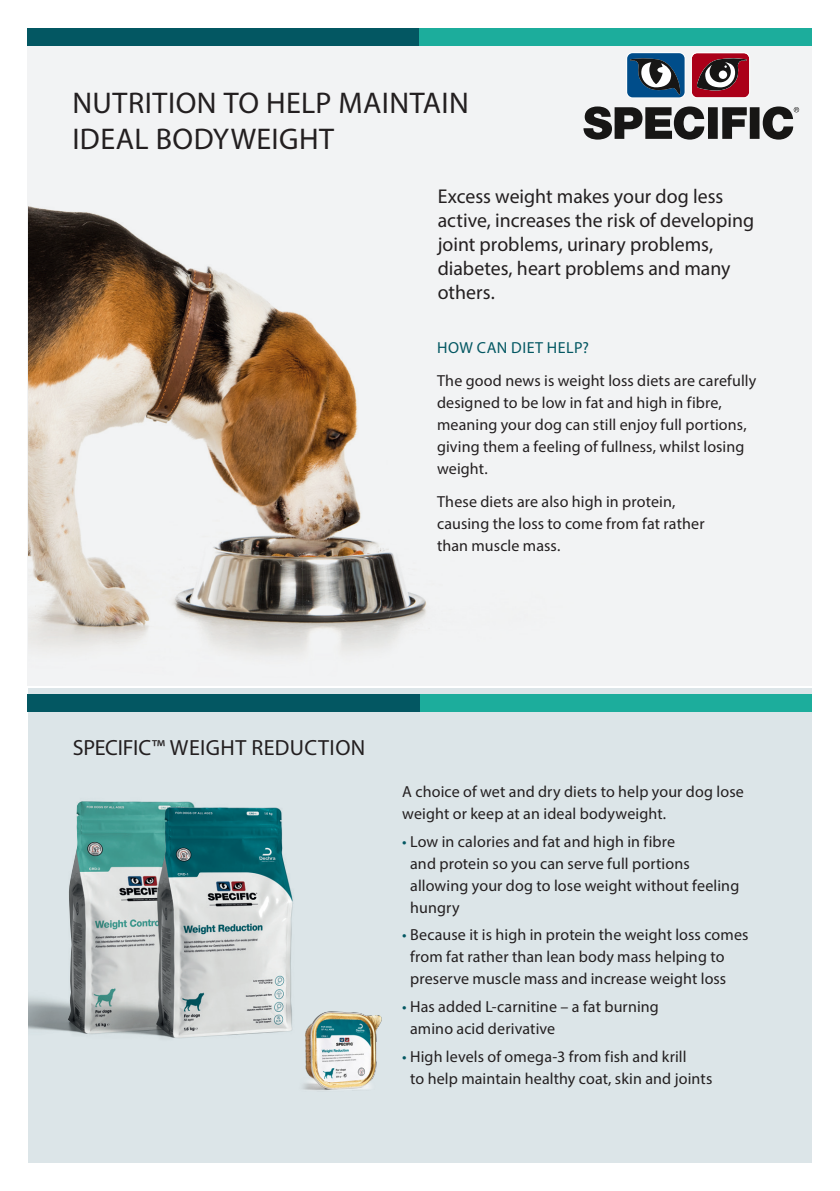
<style>
.page{position:relative;width:840px;height:1191px;background:#fff}
.page>*{position:absolute;margin:0;border:0;box-sizing:border-box;transform-origin:0 0}
.main-hdr{font:30px/36px "Myriad Pro";letter-spacing:.015em;color:#231f20}
.bullets-No-Indent{font:22px "Myriad Pro";letter-spacing:.015em;color:#231f20}
.main-hdr-2{font:20px/24px "Myriad Pro";color:#231f20}
.bullets-No-Indent-2{font:16px/22px "Myriad Pro";letter-spacing:.005em;color:#231f20}
.bullets-No-Indent-3{font:16px "Myriad Pro";letter-spacing:.03em;color:#035762}
.s1{color:#035762}
</style>
<div class="page">
<div style="left:28px;top:688px;width:783px;height:474px;background:#dce5e8"></div>
<div style="left:28px;top:37px;width:783px;height:649px;background:#f2f3f4"></div>
<img style="left:28px;top:206px;width:398px;height:449px">
<div style="left:28px;top:694px;width:392px;height:17px;background:#035762"></div>
<div style="left:420px;top:694px;width:391px;height:17px;background:#1cad9c"></div>
<div style="left:28px;top:28px;width:392px;height:17px;background:#035762"></div>
<div style="left:419px;top:28px;width:392px;height:17px;background:#1cad9c"></div>
<img style="left:63px;top:802px;width:230px;height:235px">
<img style="left:156px;top:807px;width:136px;height:231px">
<img style="left:303px;top:1011px;width:79px;height:79px">
<svg style="left:583px;top:106px;width:215px;height:34px"></svg>
<svg style="left:627px;top:53px;width:122px;height:45px"></svg>
<p class="main-hdr" style="left:72px;top:85px;width:398px">NUTRITION TO HELP MAINTAIN<br>IDEAL BODYWEIGHT</p>
<p class="main-hdr-2" style="left:437px;top:184px;width:318px">Excess weight makes your dog less active, increases the risk of developing joint problems, urinary problems, diabetes, heart problems and many others.</p>
<p class="bullets-No-Indent-3" style="left:437px;top:337px;width:153px">HOW CAN DIET HELP?</p>
<p class="bullets-No-Indent-2" style="left:437px;top:369px;width:321px">The good news is weight loss diets are carefully designed to be low in fat and high in fibre, meaning your dog can still enjoy full portions, giving them a feeling of fullness, whilst losing weight.</p>
<p class="bullets-No-Indent-2" style="left:437px;top:491px;width:269px">These diets are also high in protein, causing the loss to come from fat rather than muscle mass.</p>
<p class="bullets-No-Indent" style="left:73px;top:733px;width:294px">SPECIFIC™ WEIGHT REDUCTION</p>
<p class="bullets-No-Indent-2" style="left:402px;top:780px;width:343px">A choice of wet and dry diets to help your dog lose weight or keep at an ideal bodyweight.</p>
<p class="bullets-No-Indent-2" style="left:410px;top:830px;width:330px;text-indent:-8px"><span class="s1">•</span> Low in calories and fat and high in fibre<br>and protein so you can serve full portions allowing your dog to lose weight without feeling hungry</p>
<p class="bullets-No-Indent-2" style="left:410px;top:923px;width:339px;text-indent:-8px"><span class="s1">•</span> Because it is high in protein the weight loss comes from fat rather than lean body mass helping to preserve muscle mass and increase weight loss</p>
<p class="bullets-No-Indent-2" style="left:410px;top:995px;width:250px;text-indent:-8px"><span class="s1">•</span> Has added L-carnitine – a fat burning amino acid derivative</p>
<p class="bullets-No-Indent-2" style="left:410px;top:1045px;width:303px;text-indent:-8px"><span class="s1">•</span> High levels of omega-3 from fish and krill<br>to help maintain healthy coat, skin and joints</p>
</div>
